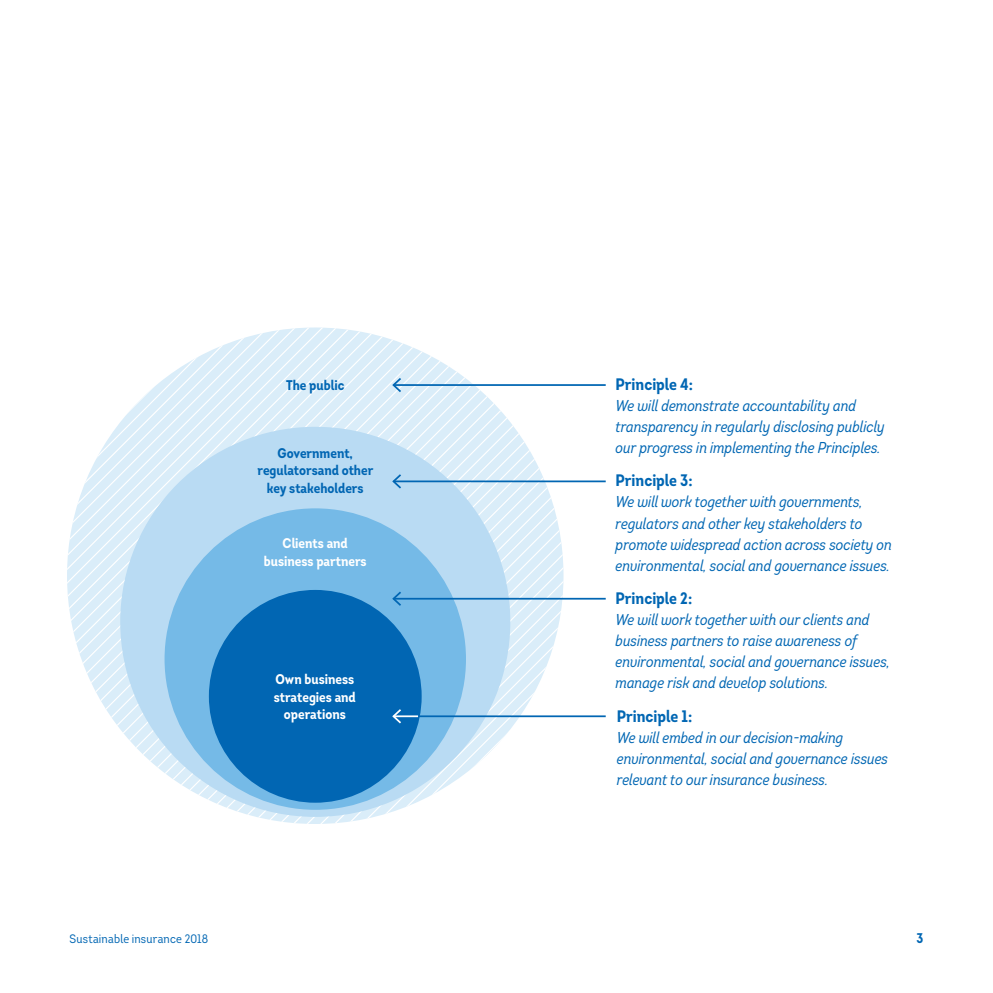
<style>
.page{position:relative;width:993px;height:993px;background:#fff}
.page>*{position:absolute;margin:0;border:0;box-sizing:border-box;transform-origin:0 0}
.Mellanrubrik_1{font:700 16.62px "Intro Cond";color:#0166b3}
.Brödtext{font:italic 15.75px/21px "Intro Cond";color:#0166b3}
.Mellanrubrik_2{font:700 14px/17.5px "Intro Cond";color:#fff;text-align:center}
.Mellanrubrik_2-2{font:700 14px/17.5px "Intro Cond";color:#0166b3;text-align:center}
.t1{font:12.25px "Intro Cond";letter-spacing:.02em;color:#0166b3}
</style>
<div class="page">
<svg style="left:67px;top:327px;width:496px;height:496px"></svg>
<div style="left:120px;top:426px;width:390px;height:390px;background:#b9dbf3;border-radius:50%"></div>
<div style="left:164px;top:508px;width:302px;height:301px;background:#75bae7;border-radius:50%"></div>
<div style="left:209px;top:589px;width:212px;height:213px;background:#0166b3;border-radius:50%"></div>
<hr style="left:393px;top:384px;width:212px;height:2px;background:#0166b3">
<svg style="left:391px;top:376px;width:12px;height:18px"></svg>
<hr style="left:393px;top:480px;width:212px;height:2px;background:#0166b3">
<svg style="left:392px;top:474px;width:11px;height:15px"></svg>
<hr style="left:393px;top:597px;width:212px;height:2px;background:#0166b3">
<svg style="left:392px;top:591px;width:11px;height:15px"></svg>
<hr style="left:418px;top:715px;width:187px;height:2px;background:#0166b3">
<hr style="left:393px;top:715px;width:25px;height:2px;background:#fff">
<svg style="left:392px;top:709px;width:11px;height:15px"></svg>
<p class="Mellanrubrik_2-2" style="left:286px;top:376px;width:60px">The public</p>
<p class="Mellanrubrik_2-2" style="left:257px;top:443px;width:117px">Government, regulatorsand other key stakeholders</p>
<p class="Mellanrubrik_2" style="left:264px;top:534px;width:104px">Clients and business partners</p>
<p class="Mellanrubrik_2" style="left:274px;top:670px;width:84px">Own business strategies and operations</p>
<p class="Mellanrubrik_1" style="left:615px;top:373px;width:79px">Principle 4:</p>
<p class="Brödtext" style="left:615px;top:395px;width:270px">We will demonstrate accountability and transparency in regularly disclosing publicly our progress in implementing the Principles.</p>
<p class="Mellanrubrik_1" style="left:615px;top:470px;width:79px">Principle 3:</p>
<p class="Brödtext" style="left:615px;top:491px;width:278px">We will work together with governments, regulators and other key stakeholders to promote widespread action across society on environmental, social and governance issues.</p>
<p class="Mellanrubrik_1" style="left:615px;top:587px;width:78px">Principle 2:</p>
<p class="Brödtext" style="left:615px;top:609px;width:276px">We will work together with our clients and business partners to raise awareness of environmental, social and governance issues, manage risk and develop solutions.</p>
<p class="Mellanrubrik_1" style="left:616px;top:705px;width:77px">Principle 1:</p>
<p class="Brödtext" style="left:616px;top:726px;width:272px">We will embed in our decision-making environmental, social and governance issues relevant to our insurance business.</p>
<p class="t1" style="left:69px;top:931px;width:140px">Sustainable insurance 2018</p>
<p class="Mellanrubrik_2-2" style="left:916px;top:929px;width:8px">3</p>
</div>
